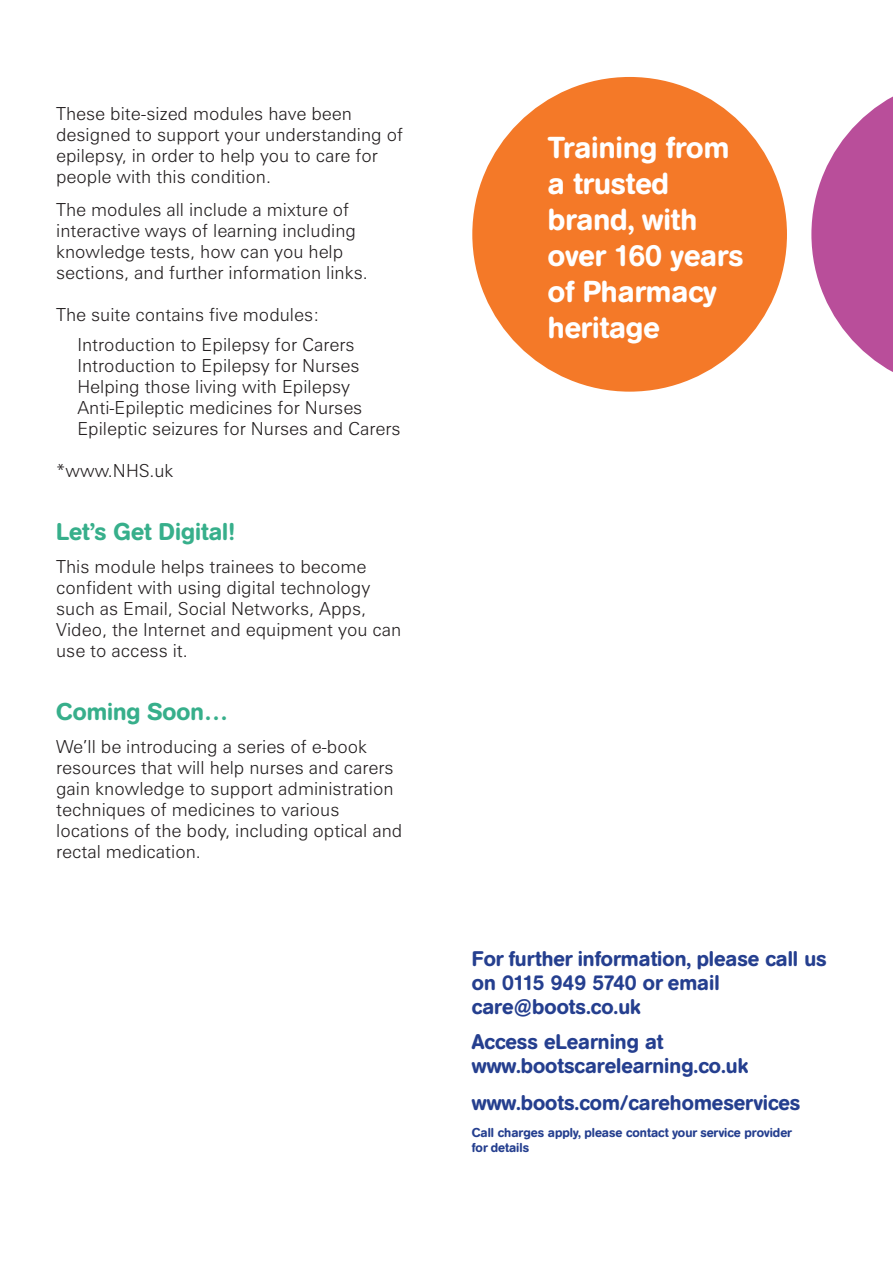
<style>
.page{position:relative;width:893px;height:1263px;background:#fff}
.page>*{position:absolute;margin:0;border:0;box-sizing:border-box;transform-origin:0 0}
.t1{font:500 30px/36px "AG Book Rounded BQ";color:#fff}
.t2{font:500 24px "AG Book Rounded BQ";color:#37af8b}
.t3{font:500 21px/24px "AG Book Rounded BQ";color:#253f8f}
.t4{font:300 18px/21px "Zurich BT";color:#231f20}
.t5{font:500 12.75px/15px "AG Book Rounded BQ";color:#253f8f}
</style>
<div class="page">
<svg style="left:811px;top:96px;width:82px;height:276px"></svg>
<div style="left:472px;top:77px;width:315px;height:315px;background:#f47928;border-radius:50%"></div>
<p class="t4" style="left:56px;top:103px;width:348px">These bite-sized modules have been designed to support your understanding of epilepsy, in order to help you to care for people with this condition.</p>
<p class="t4" style="left:56px;top:199px;width:313px">The modules all include a mixture of interactive ways of learning including knowledge tests, how can you help sections, and further information links.</p>
<p class="t4" style="left:77px;top:300px;width:279px;line-height:30px;text-indent:-21px">The suite contains five modules:<br>Introduction to Epilepsy for Carers</p>
<p class="t4" style="left:77px;top:355px;width:325px">Introduction to Epilepsy for Nurses Helping those living with Epilepsy Anti-Epileptic medicines for Nurses Epileptic seizures for Nurses and Carers</p>
<p class="t4" style="left:56px;top:460px;width:119px">*www.NHS.uk</p>
<h2 class="t2" style="left:56px;top:523px;width:180px">Let’s Get Digital!</h2>
<p class="t4" style="left:56px;top:556px;width:347px">This module helps trainees to become confident with using digital technology such as Email, Social Networks, Apps, Video, the Internet and equipment you can use to access it.</p>
<h2 class="t2" style="left:56px;top:703px;width:173px">Coming Soon…</h2>
<p class="t4" style="left:56px;top:736px;width:348px">We’ll be introducing a series of e-book resources that will help nurses and carers gain knowledge to support administration techniques of medicines to various locations of the body, including optical and rectal medication.</p>
<h1 class="t1" style="left:548px;top:132px;width:197px">Training from a trusted brand, with over 160 years of Pharmacy heritage</h1>
<p class="t3" style="left:472px;top:948px;width:356px">For further information, please call us on 0115 949 5740 or email care@boots.co.uk</p>
<p class="t3" style="left:472px;top:1031px;width:278px">Access eLearning at www.bootscarelearning.co.uk</p>
<p class="t3" style="left:472px;top:1092px;width:330px">www.boots.com/carehomeservices</p>
<p class="t5" style="left:472px;top:1126px;width:322px">Call charges apply, please contact your service provider for details</p>
</div>
